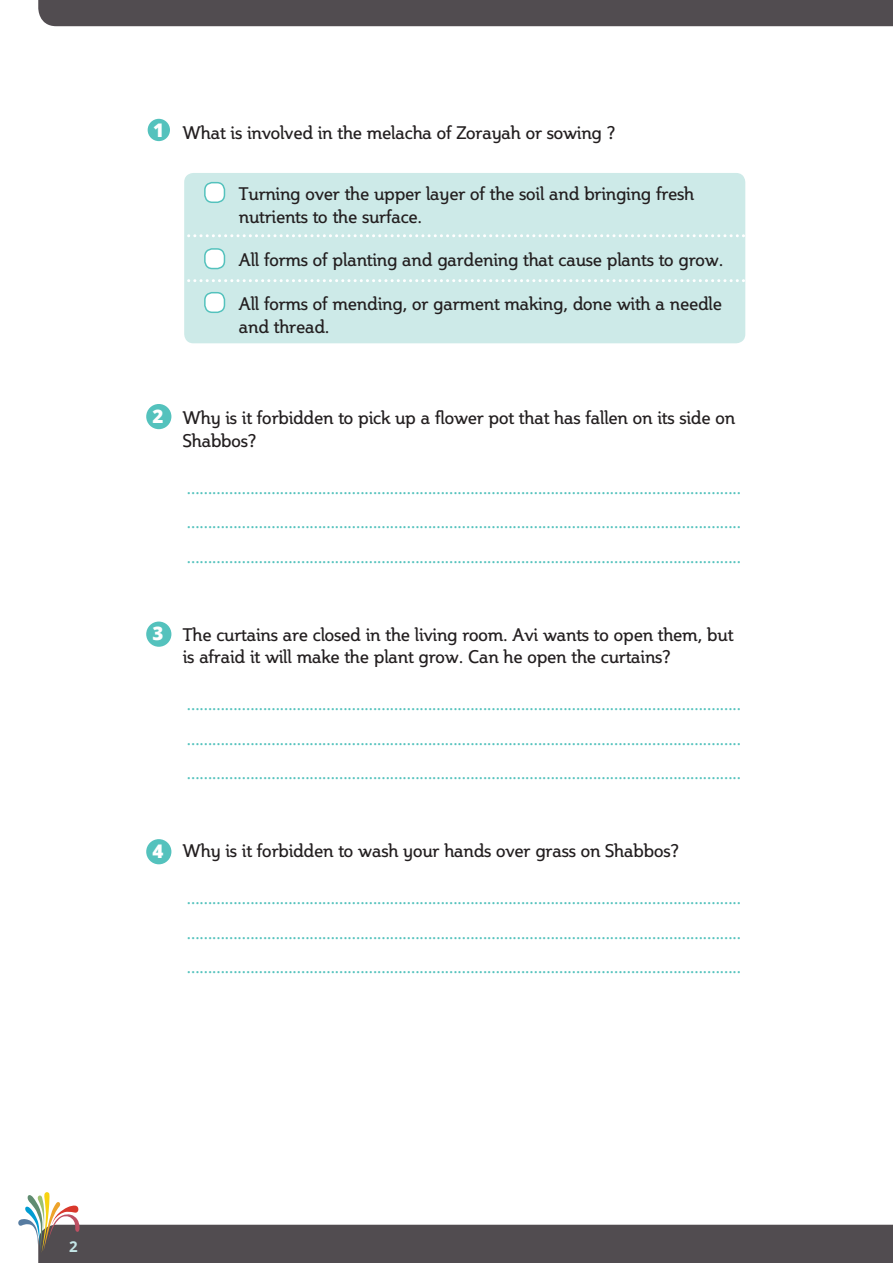
<style>
.page{position:relative;width:893px;height:1263px;background:#fff}
.page>*{position:absolute;margin:0;border:0;box-sizing:border-box;transform-origin:0 0}
.t1{font:800 18.75px "Open Sans";color:#fff}
.t2{font:18px/34.3px "Adobe Hebrew";color:#54c2bd;text-align:justify}
.t3{font:18px/22.5px "Steinem";color:#231f20}
.t4{font:700 15px "Open Sans";color:#c5e6e7}
</style>
<div class="page">
<div style="left:185px;top:174px;width:560px;height:169px;background:#cdeae8;border-radius:9px"></div>
<div style="left:184px;top:173px;width:561px;height:170px;border:2px solid #cdeae8;border-radius:9px"></div>
<div style="left:205px;top:183px;width:19px;height:19px;background:#fff;border-radius:8px"></div>
<div style="left:204px;top:182px;width:21px;height:21px;border:2px solid #54c2bd;border-radius:8px"></div>
<div style="left:205px;top:249px;width:19px;height:20px;background:#fff;border-radius:8px"></div>
<div style="left:204px;top:248px;width:21px;height:21px;border:2px solid #54c2bd;border-radius:8px"></div>
<div style="left:205px;top:293px;width:19px;height:19px;background:#fff;border-radius:8px"></div>
<div style="left:204px;top:292px;width:21px;height:21px;border:2px solid #54c2bd;border-radius:8px"></div>
<div style="left:148px;top:119px;width:22px;height:22px;background:#54c2bd;border-radius:50%"></div>
<div style="left:146px;top:404px;width:25px;height:25px;background:#54c2bd;border-radius:50%"></div>
<div style="left:146px;top:621px;width:25px;height:26px;background:#54c2bd;border-radius:50%"></div>
<div style="left:146px;top:839px;width:25px;height:25px;background:#54c2bd;border-radius:50%"></div>
<svg style="left:184px;top:279px;width:562px;height:3px"></svg>
<svg style="left:184px;top:234px;width:562px;height:3px"></svg>
<div style="left:38px;top:0;width:855px;height:26px;background:#514c50"></div>
<svg style="left:18px;top:1192px;width:875px;height:71px"></svg>
<p class="t1" style="left:153px;top:116px;width:12px">1</p>
<p class="t3" style="left:183px;top:122px;width:434px">What is involved in the melacha of Zorayah or sowing ?</p>
<p class="t3" style="left:239px;top:183px;width:457px">Turning over the upper layer of the soil and bringing fresh nutrients to the surface.</p>
<p class="t3" style="left:239px;top:249px;width:486px">All forms of planting and gardening that cause plants to grow.</p>
<p class="t3" style="left:239px;top:293px;width:484px">All forms of mending, or garment making, done with a needle and thread.</p>
<p class="t1" style="left:153px;top:402px;width:12px">2</p>
<p class="t3" style="left:183px;top:407px;width:554px">Why is it forbidden to pick up a flower pot that has fallen on its side on<br>Shabbos?</p>
<p class="t2" style="left:187px;top:471px;width:556px">................................................................................................................................... ................................................................................................................................... ...................................................................................................................................</p>
<p class="t1" style="left:153px;top:619px;width:12px">3</p>
<p class="t3" style="left:183px;top:623px;width:552px">The curtains are closed in the living room. Avi wants to open them, but is afraid it will make the plant grow. Can he open the curtains?</p>
<p class="t2" style="left:187px;top:687px;width:556px">................................................................................................................................... ................................................................................................................................... ...................................................................................................................................</p>
<p class="t1" style="left:153px;top:837px;width:12px">4</p>
<p class="t3" style="left:183px;top:840px;width:497px">Why is it forbidden to wash your hands over grass on Shabbos?</p>
<p class="t2" style="left:187px;top:881px;width:556px">................................................................................................................................... ................................................................................................................................... ...................................................................................................................................</p>
<p class="t4" style="left:69px;top:1235px;width:10px">2</p>
</div>
